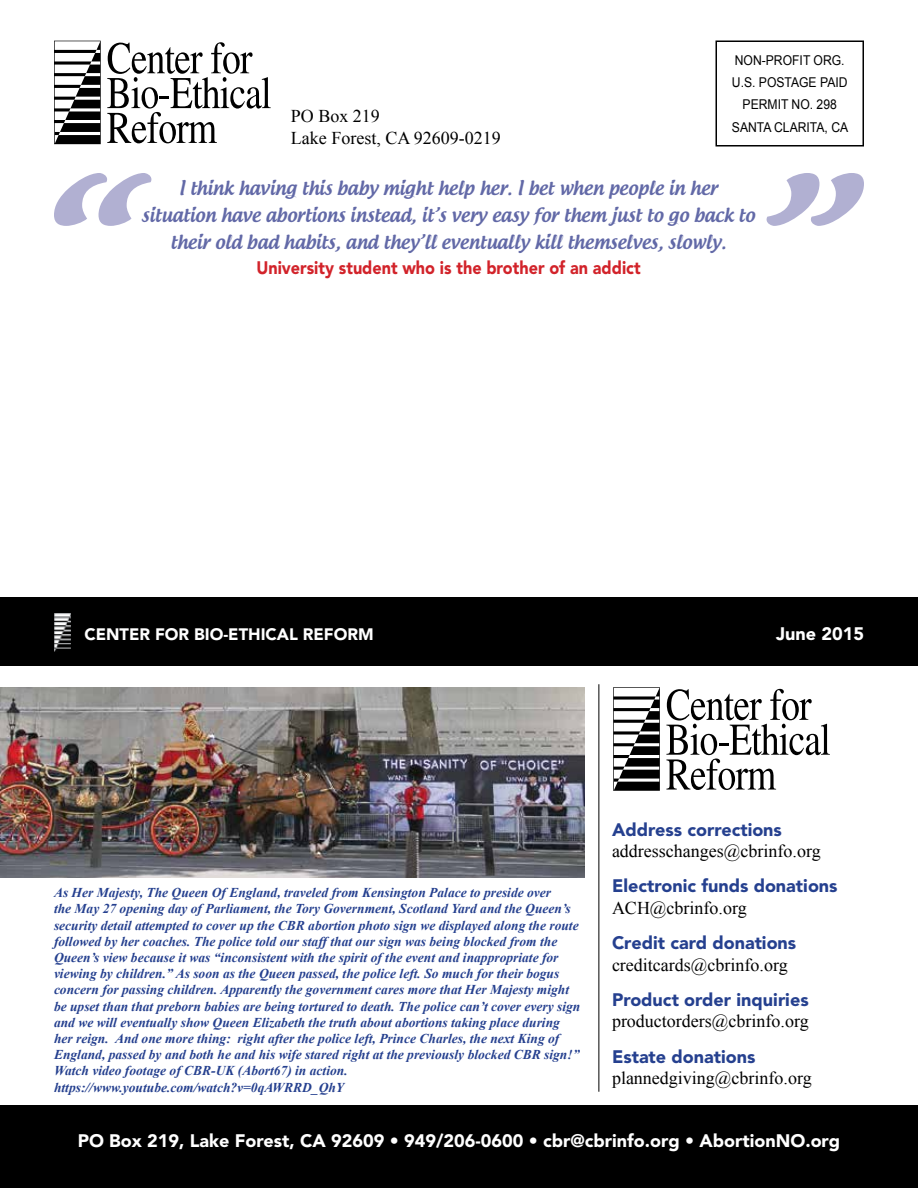
<style>
.page{position:relative;width:918px;height:1188px;background:#fff}
.page>*{position:absolute;margin:0;border:0;box-sizing:border-box;transform-origin:0 0}
.t1{font:500 19.5px/27px "Androgyne";color:#6269a7;text-align:center;scale:.95 1}
.t2{font:18px/21.6px "Times New Roman";color:#000}
.t3{font:900 18px "Avenir";color:#25408f}
.t4{font:900 18px "Avenir";color:#fff}
.t5{font:900 18px "Avenir";color:#d2232a;scale:.9 1}
.t6{font:900 16.5px "Avenir";color:#fff}
.t7{font:italic 700 13.5px/16.2px "Times New Roman";color:#25408f}
.t8{font:13.5px/22px "Arial";color:#000;text-align:center;scale:.9 1}
</style>
<div class="page">
<div style="left:716px;top:40px;width:148px;height:107px;border:2px solid #000"></div>
<svg style="left:54px;top:41px;width:47px;height:103px"></svg>
<svg style="left:107px;top:42px;width:164px;height:101px"></svg>
<svg style="left:54px;top:173px;width:97px;height:53px"></svg>
<svg style="left:767px;top:173px;width:97px;height:53px"></svg>
<div style="left:0;top:1106px;width:918px;height:82px;background:#000"></div>
<svg style="left:613px;top:687px;width:47px;height:104px"></svg>
<svg style="left:666px;top:689px;width:164px;height:101px"></svg>
<hr style="left:598px;top:684px;width:1px;height:408px;background:#000">
<div style="left:0;top:597px;width:918px;height:68px;background:#000"></div>
<img style="left:54px;top:614px;width:17px;height:37px">
<img style="left:0;top:687px;width:585px;height:191px">
<p class="t8" style="left:732px;top:50px;width:131px">NON-PROFIT ORG.<br>U.S. POSTAGE PAID<br>PERMIT NO. 298<br>SANTA CLARITA, CA</p>
<h2 class="t2" style="left:291px;top:105px;width:211px">PO Box 219<br>Lake Forest, CA 92609-0219</h2>
<h1 class="t1" style="left:142px;top:174px;width:647px">I think having this baby might help her. I bet when people in her situation have abortions instead, it’s very easy for them just to go back to their old bad habits, and they’ll eventually kill themselves, slowly.</h1>
<h2 class="t5" style="left:256px;top:257px;width:428px">University student who is the brother of an addict</h2>
<p class="t6" style="left:84px;top:624px;width:47px">Center</p>
<p class="t6" style="left:155px;top:624px;width:220px">for Bio-ethical Reform</p>
<h2 class="t4" style="left:776px;top:623px;width:89px">June 2015</h2>
<p class="t7" style="left:54px;top:884px;width:528px">As Her Majesty, The Queen Of England, traveled from Kensington Palace to preside over<br>the May 27 opening day of Parliament, the Tory Government, Scotland Yard and the Queen’s security detail attempted to cover up the CBR abortion photo sign we displayed along the route followed by her coaches. The police told our staff that our sign was being blocked from the Queen’s view because it was “inconsistent with the spirit of the event and inappropriate for viewing by children.” As soon as the Queen passed, the police left. So much for their bogus concern for passing children. Apparently the government cares more that Her Majesty might be upset than that preborn babies are being tortured to death. The police can’t cover every sign and we will eventually show Queen Elizabeth the truth about abortions taking place during her reign. And one more thing: right after the police left, Prince Charles, the next King of England, passed by and both he and his wife stared right at the previously blocked CBR sign!” Watch video footage of CBR-UK (Abort67) in action. https://www.youtube.com/watch?v=0qAWRRD_QhY</p>
<h2 class="t3" style="left:612px;top:819px;width:171px">Address corrections</h2>
<h2 class="t2" style="left:612px;top:840px;width:210px">addresschanges@cbrinfo.org</h2>
<h2 class="t3" style="left:612px;top:875px;width:227px">Electronic funds donations</h2>
<h2 class="t2" style="left:612px;top:897px;width:136px">ACH@cbrinfo.org</h2>
<h2 class="t3" style="left:612px;top:932px;width:186px">Credit card donations</h2>
<h2 class="t2" style="left:612px;top:954px;width:177px">creditcards@cbrinfo.org</h2>
<h2 class="t3" style="left:612px;top:989px;width:198px">Product order inquiries</h2>
<h2 class="t2" style="left:612px;top:1010px;width:198px">productorders@cbrinfo.org</h2>
<h2 class="t3" style="left:612px;top:1045px;width:145px">Estate donations</h2>
<h2 class="t2" style="left:612px;top:1067px;width:201px">plannedgiving@cbrinfo.org</h2>
<h2 class="t4" style="left:78px;top:1130px;width:764px">PO Box 219, Lake Forest, CA 92609 • 949/206-0600 • cbr@cbrinfo.org • AbortionNO.org</h2>
</div>
